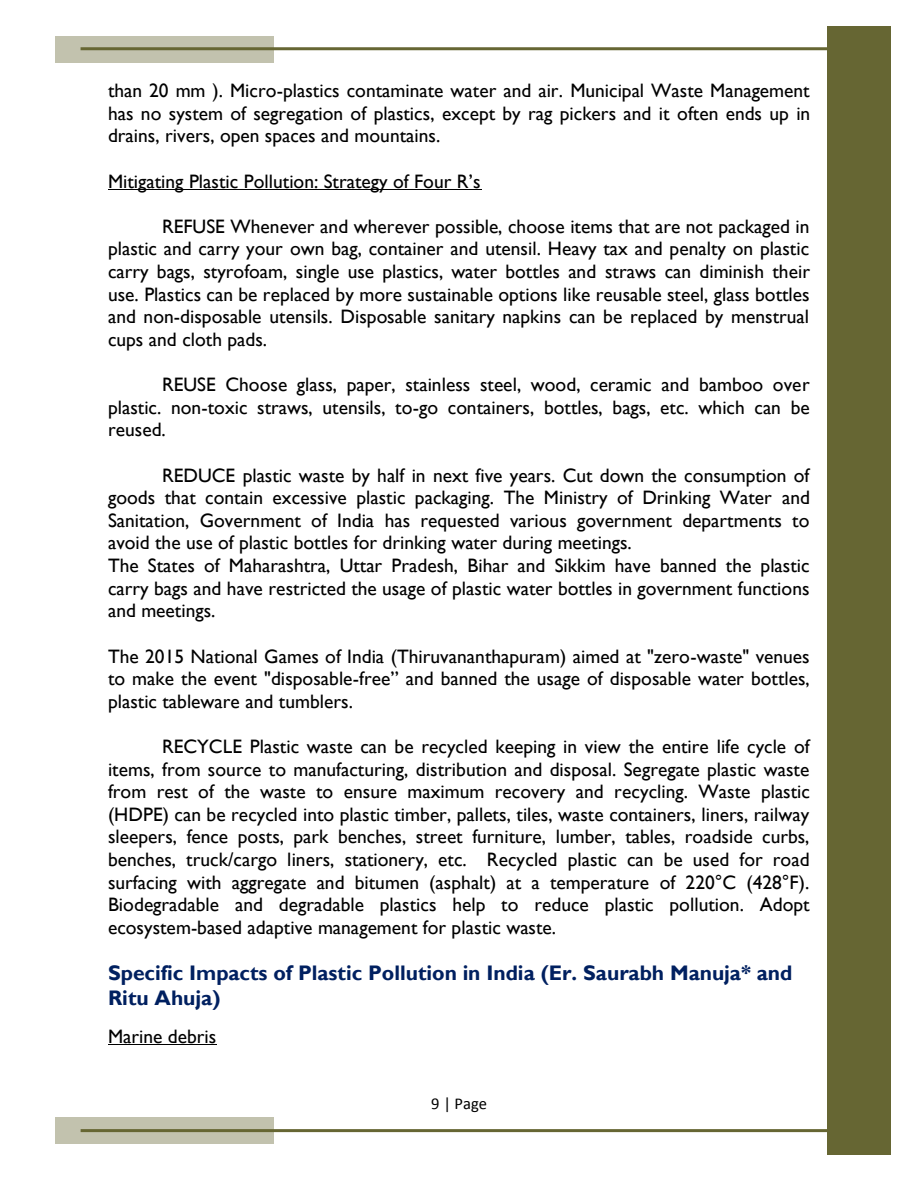
<style>
.page{position:relative;width:918px;height:1188px;background:#fff}
.page>*{position:absolute;margin:0;border:0;box-sizing:border-box;transform-origin:0 0}
.t1{font:700 21px/24.3px "Gill Sans MT";color:#002060}
.t2{font:19.5px/22.6px "Gill Sans MT";color:#000;text-align:justify}
.t3{font:16.5px "Calibri";color:#000}
</style>
<div class="page">
<div style="left:827px;top:27px;width:63px;height:1128px;background:#663"></div>
<div style="left:56px;top:36px;width:218px;height:26px;background:#c2c2ae"></div>
<hr style="left:81px;top:47px;width:759px;height:3px;background:#663">
<div style="left:56px;top:1118px;width:218px;height:26px;background:#c2c2ae"></div>
<hr style="left:81px;top:1129px;width:759px;height:3px;background:#663">
<hr style="left:108px;top:189px;width:373px;height:1px;background:#000">
<hr style="left:108px;top:1044px;width:109px;height:1px;background:#000">
<p class="t2" style="left:108px;top:79px;width:704px">than 20 mm ). Micro-plastics contaminate water and air. Municipal Waste Management has no system of segregation of plastics, except by rag pickers and it often ends up in drains, rivers, open spaces and mountains.</p>
<p class="t2" style="left:108px;top:169px;width:374px">Mitigating Plastic Pollution: Strategy of Four R’s</p>
<p class="t2" style="left:108px;top:215px;width:704px;text-indent:54px">REFUSE Whenever and wherever possible, choose items that are not packaged in plastic and carry your own bag, container and utensil. Heavy tax and penalty on plastic carry bags, styrofoam, single use plastics, water bottles and straws can diminish their use. Plastics can be replaced by more sustainable options like reusable steel, glass bottles and non-disposable utensils. Disposable sanitary napkins can be replaced by menstrual cups and cloth pads.</p>
<p class="t2" style="left:108px;top:373px;width:703px;text-indent:54px">REUSE Choose glass, paper, stainless steel, wood, ceramic and bamboo over plastic. non-toxic straws, utensils, to-go containers, bottles, bags, etc. which can be reused.</p>
<p class="t2" style="left:108px;top:463px;width:704px;text-indent:54px">REDUCE plastic waste by half in next five years. Cut down the consumption of goods that contain excessive plastic packaging. The Ministry of Drinking Water and Sanitation, Government of India has requested various government departments to avoid the use of plastic bottles for drinking water during meetings.</p>
<p class="t2" style="left:108px;top:554px;width:703px">The States of Maharashtra, Uttar Pradesh, Bihar and Sikkim have banned the plastic carry bags and have restricted the usage of plastic water bottles in government functions and meetings.</p>
<p class="t2" style="left:108px;top:644px;width:703px">The 2015 National Games of India (Thiruvananthapuram) aimed at "zero-waste" venues to make the event "disposable-free” and banned the usage of disposable water bottles, plastic tableware and tumblers.</p>
<p class="t2" style="left:108px;top:735px;width:704px;text-indent:54px">RECYCLE Plastic waste can be recycled keeping in view the entire life cycle of items, from source to manufacturing, distribution and disposal. Segregate plastic waste from rest of the waste to ensure maximum recovery and recycling. Waste plastic (HDPE) can be recycled into plastic timber, pallets, tiles, waste containers, liners, railway sleepers, fence posts, park benches, street furniture, lumber, tables, roadside curbs, benches, truck/cargo liners, stationery, etc. Recycled plastic can be used for road surfacing with aggregate and bitumen (asphalt) at a temperature of 220°C (428°F).<br>Biodegradable and degradable plastics help to reduce plastic pollution. Adopt ecosystem-based adaptive management for plastic waste.</p>
<p class="t1" style="left:108px;top:961px;width:686px">Specific Impacts of Plastic Pollution in India (Er. Saurabh Manuja* and<br>Ritu Ahuja)</p>
<p class="t2" style="left:108px;top:1025px;width:110px">Marine debris</p>
<p class="t3" style="left:431px;top:1097px;width:57px">9 | Page</p>
</div>
